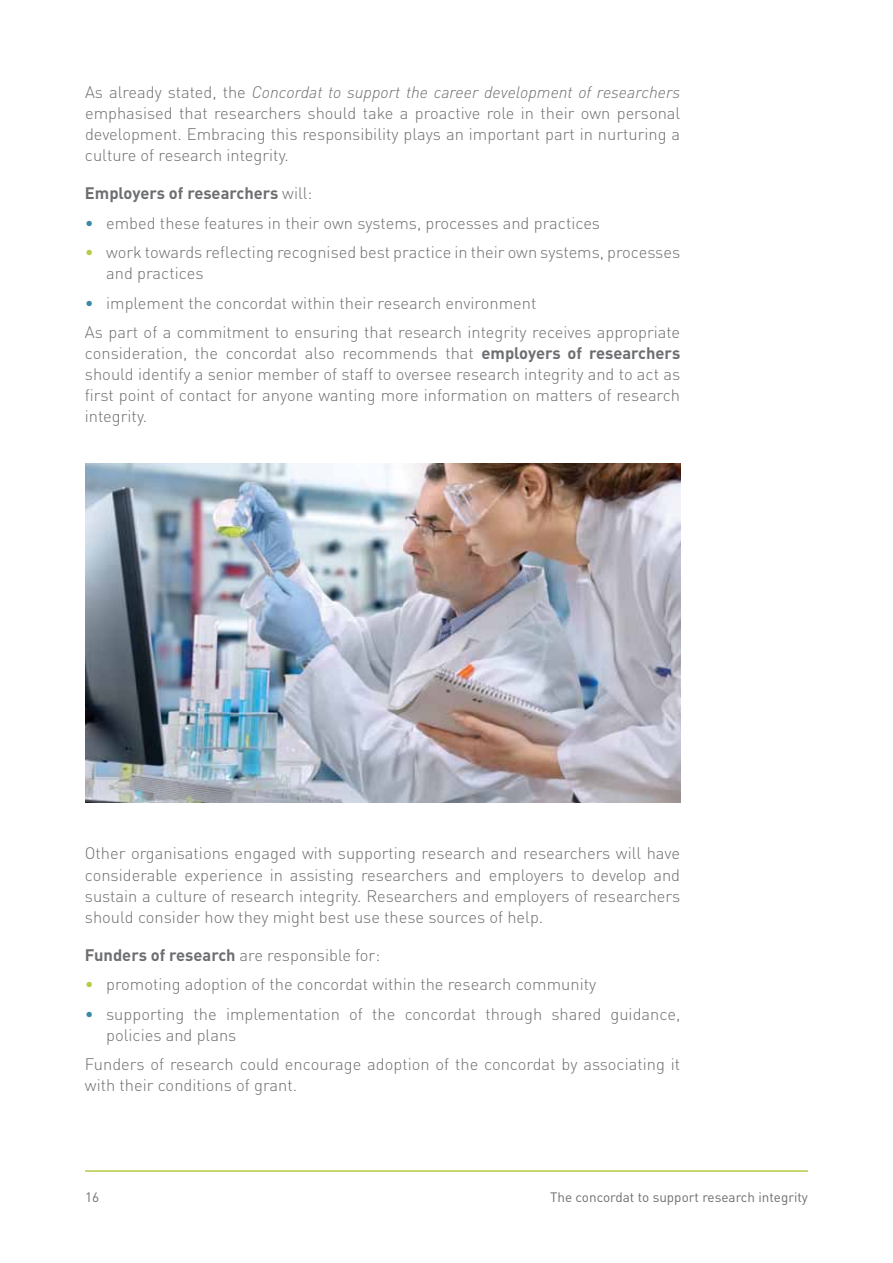
<style>
.page{position:relative;width:893px;height:1263px;background:#fff}
.page>*{position:absolute;margin:0;border:0;box-sizing:border-box;transform-origin:0 0}
.t1{font:300 16.5px/21px "DIN";color:#6d6e71}
.t2{font:700 16.5px "DIN";color:#6d6e71}
.t3{font:13.5px "DIN";color:#6d6e71}
.s1{font-style:italic}
.s2{font-weight:300}
.s3{color:#398aa5}
.s4{color:#b7cb46}
.s5{font-weight:700}
</style>
<div class="page">
<hr style="left:85px;top:1170px;width:723px;height:2px;background:#b7cb46">
<img style="left:85px;top:463px;width:595px;height:339px">
<p class="t1" style="left:85px;top:82px;width:597px;text-align:justify">As already stated, the <span class="s1">Concordat to support the career development of researchers </span>emphasised that researchers should take a proactive role in their own personal development. Embracing this responsibility plays an important part in nurturing a culture of research integrity.</p>
<p class="t2" style="left:85px;top:183px;width:229px">Employers of researchers <span class="s2">will:</span></p>
<p class="t1" style="left:85px;top:212px;width:517px"><span class="s3">•</span> embed these features in their own systems, processes and practices</p>
<p class="t1" style="left:106px;top:242px;width:576px;text-indent:-21px"><span class="s4">•</span> work towards reflecting recognised best practice in their own systems, processes and practices</p>
<p class="t1" style="left:85px;top:288px;width:597px;line-height:29.5px"><span class="s3">•</span> implement the concordat within their research environment<br>As part of a commitment to ensuring that research integrity receives appropriate</p>
<p class="t1" style="left:85px;top:343px;width:597px;text-align:justify">consideration, the concordat also recommends that <span class="s5">employers of researchers </span>should identify a senior member of staff to oversee research integrity and to act as first point of contact for anyone wanting more information on matters of research integrity.</p>
<p class="t1" style="left:85px;top:843px;width:597px;text-align:justify">Other organisations engaged with supporting research and researchers will have considerable experience in assisting researchers and employers to develop and sustain a culture of research integrity. Researchers and employers of researchers should consider how they might best use these sources of help.</p>
<p class="t1" style="left:85px;top:944px;width:297px"><span class="s5">Funders of research</span> are responsible for:</p>
<p class="t1" style="left:85px;top:973px;width:513px"><span class="s4">•</span> promoting adoption of the concordat within the research community</p>
<p class="t1" style="left:106px;top:1003px;width:576px;text-indent:-21px"><span class="s3">•</span> supporting the implementation of the concordat through shared guidance, policies and plans</p>
<p class="t1" style="left:85px;top:1053px;width:597px">Funders of research could encourage adoption of the concordat by associating it with their conditions of grant.</p>
<p class="t3" style="left:85px;top:1188px;width:16px">16</p>
<p class="t3" style="left:550px;top:1188px;width:259px">The concordat to support research integrity</p>
</div>
